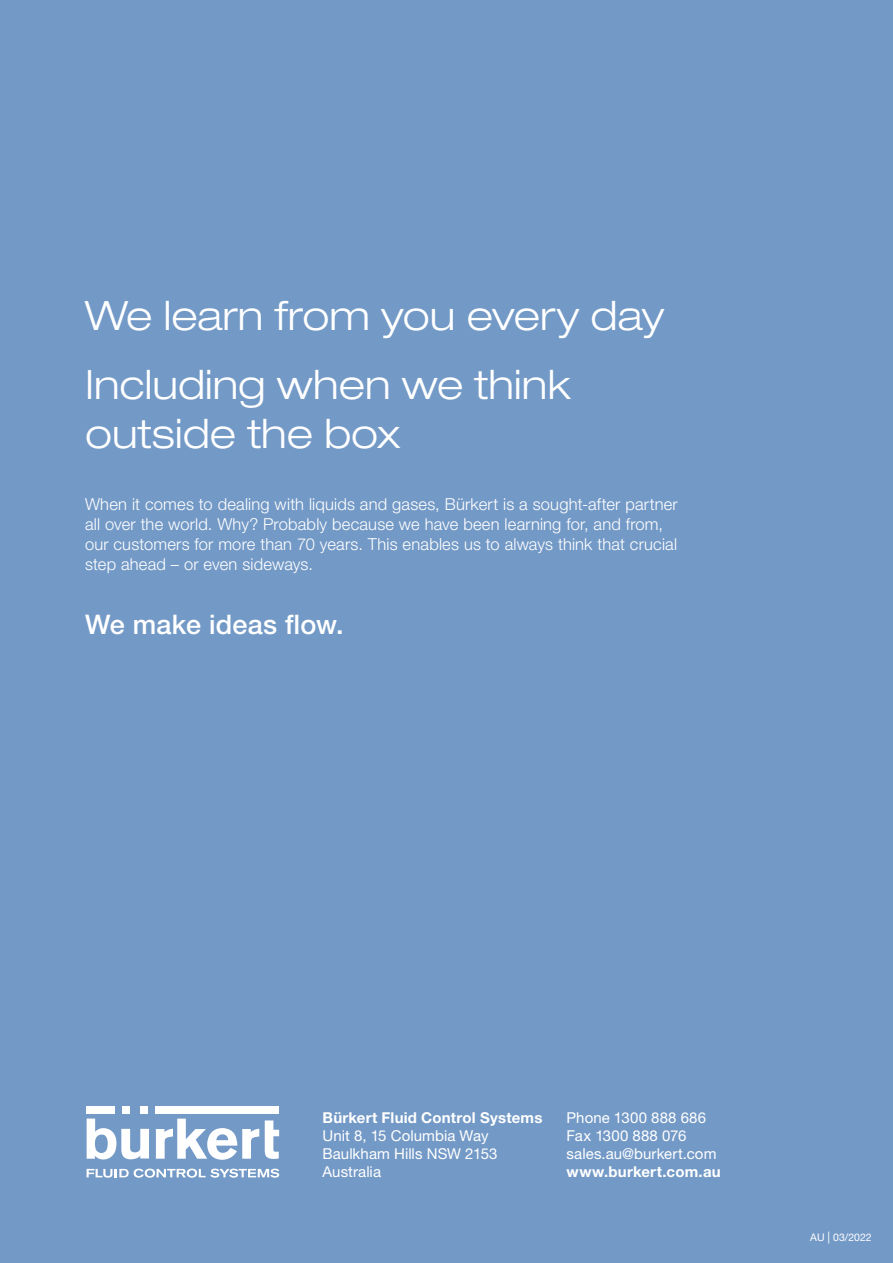
<style>
.page{position:relative;width:893px;height:1263px;background:#7399c6}
.page>*{position:absolute;margin:0;border:0;box-sizing:border-box;transform-origin:0 0}
.t1{font:300 expanded 40.5px/69.9px "Helvetica Neue LT Std";color:#fff}
.t2{font:500 27px "Helvetica Neue LT Std";letter-spacing:.005em;color:#fff}
.t3{font:300 16.5px/19.8px "Helvetica Neue LT Std";letter-spacing:.01em;color:#fff}
.t4{font:15px/18px "Helvetica Neue LT Std";letter-spacing:.005em;color:#fff}
.t5{font:700 15px "Helvetica Neue LT Std";letter-spacing:.015em;color:#fff}
.t6{font:10.5px "Helvetica Neue LT Std";color:#fff}
.s1{font-size:12px}
</style>
<div class="page">
<svg style="left:87px;top:1118px;width:62px;height:41px"></svg>
<svg style="left:156px;top:1118px;width:103px;height:42px"></svg>
<svg style="left:265px;top:1120px;width:14px;height:39px"></svg>
<div style="left:87px;top:1106px;width:28px;height:8px;background:#fff"></div>
<div style="left:122px;top:1106px;width:8px;height:8px;background:#fff"></div>
<div style="left:140px;top:1106px;width:7px;height:8px;background:#fff"></div>
<div style="left:156px;top:1106px;width:123px;height:8px;background:#fff"></div>
<svg style="left:87px;top:1168px;width:192px;height:10px"></svg>
<h1 class="t1" style="left:85px;top:280px;width:581px">We learn from you every day<br>Including when we think</h1>
<h1 class="t1" style="left:85px;top:398px;width:317px">outside the box</h1>
<p class="t3" style="left:85px;top:494px;width:594px">When it comes to dealing with liquids and gases, Bürkert is a sought-after partner all over the world. Why? Probably because we have been learning for, and from, our customers for more than 70 years. This enables us to always think that crucial step ahead – or even sideways.</p>
<h2 class="t2" style="left:85px;top:609px;width:260px">We make ideas flow.</h2>
<p class="t5" style="left:323px;top:1109px;width:221px">Bürkert Fluid Control Systems</p>
<p class="t4" style="left:323px;top:1127px;width:176px">Unit 8, 15 Columbia Way<br>Baulkham Hills NSW 2153<br>Australia</p>
<p class="t4" style="left:567px;top:1109px;width:151px">Phone 1300 888 686<br>Fax 1300 888 076 sales.au@burkert.com</p>
<p class="t5" style="left:567px;top:1163px;width:156px">www.burkert.com.au</p>
<p class="t6" style="left:810px;top:1231px;width:63px">AU <span class="s1">|</span> 03/2022</p>
</div>
